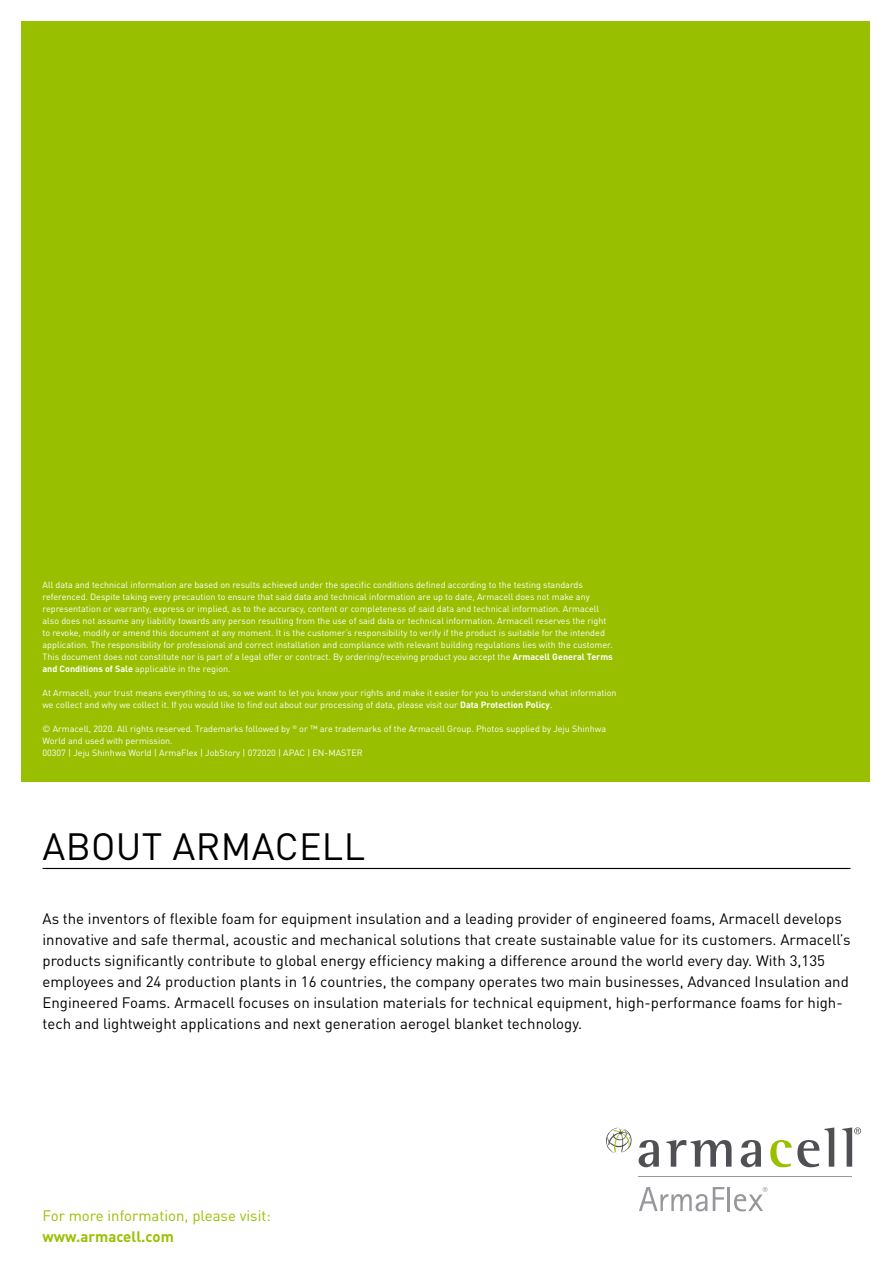
<style>
.page{position:relative;width:893px;height:1263px;background:#fff}
.page>*{position:absolute;margin:0;border:0;box-sizing:border-box;transform-origin:0 0}
.t1{font:37.5px "DIN Pro";letter-spacing:.01em;color:#000}
.t2{font:15px/21px "DIN Pro";color:#000}
.t3{font:15px "DIN Pro";color:#98c000}
.t4{font:700 15px "DIN Pro";color:#98c000}
.t5{font:9px/12px "DIN Pro";color:#fff}
.s1{font-weight:700}
</style>
<div class="page">
<div style="left:21px;top:21px;width:849px;height:761px;background:#98c000"></div>
<hr style="left:43px;top:868px;width:807px;height:1px;background:#000">
<svg style="left:639px;top:1140px;width:20px;height:27px"></svg>
<svg style="left:666px;top:1140px;width:65px;height:27px"></svg>
<svg style="left:741px;top:1140px;width:20px;height:27px"></svg>
<svg style="left:770px;top:1127px;width:64px;height:40px"></svg>
<svg style="left:842px;top:1127px;width:19px;height:40px"></svg>
<svg style="left:606px;top:1127px;width:26px;height:27px"></svg>
<hr style="left:639px;top:1176px;width:213px;height:1px;background:#98989c">
<svg style="left:639px;top:1187px;width:68px;height:24px"></svg>
<svg style="left:713px;top:1187px;width:11px;height:24px"></svg>
<hr style="left:727px;top:1187px;width:3px;height:24px;background:#98989c">
<svg style="left:734px;top:1187px;width:33px;height:24px"></svg>
<p class="t5" style="left:43px;top:578px;width:572px">All data and technical information are based on results achieved under the specific conditions defined according to the testing standards referenced. Despite taking every precaution to ensure that said data and technical information are up to date, Armacell does not make any representation or warranty, express or implied, as to the accuracy, content or completeness of said data and technical information. Armacell also does not assume any liability towards any person resulting from the use of said data or technical information. Armacell reserves the right to revoke, modify or amend this document at any moment. It is the customer’s responsibility to verify if the product is suitable for the intended application. The responsibility for professional and correct installation and compliance with relevant building regulations lies with the customer.<br>This document does not constitute nor is part of a legal offer or contract. By ordering/receiving product you accept the <span class="s1">Armacell General Terms and Conditions of Sale</span> applicable in the region.</p>
<p class="t5" style="left:43px;top:686px;width:576px">At Armacell, your trust means everything to us, so we want to let you know your rights and make it easier for you to understand what information we collect and why we collect it. If you would like to find out about our processing of data, please visit our <span class="s1">Data Protection Policy</span>.</p>
<p class="t5" style="left:43px;top:722px;width:565px">© Armacell, 2020. All rights reserved. Trademarks followed by <sup>®</sup> or ™ are trademarks of the Armacell Group. Photos supplied by Jeju Shinhwa<br>World and used with permission.<br>00307 | Jeju Shinhwa World | ArmaFlex | JobStory | 072020 | APAC | EN-MASTER</p>
<h1 class="t1" style="left:43px;top:817px;width:324px">ABOUT ARMACELL</h1>
<p class="t2" style="left:43px;top:907px;width:809px">As the inventors of flexible foam for equipment insulation and a leading provider of engineered foams, Armacell develops innovative and safe thermal, acoustic and mechanical solutions that create sustainable value for its customers. Armacell’s products significantly contribute to global energy efficiency making a difference around the world every day. With 3,135 employees and 24 production plants in 16 countries, the company operates two main businesses, Advanced Insulation and Engineered Foams. Armacell focuses on insulation materials for technical equipment, high-performance foams for high&shy;tech and lightweight applications and next generation aerogel blanket technology.</p>
<h2 class="t3" style="left:43px;top:1203px;width:230px">For more information, please visit:</h2>
<h2 class="t4" style="left:43px;top:1224px;width:133px">www.armacell.com</h2>
</div>
